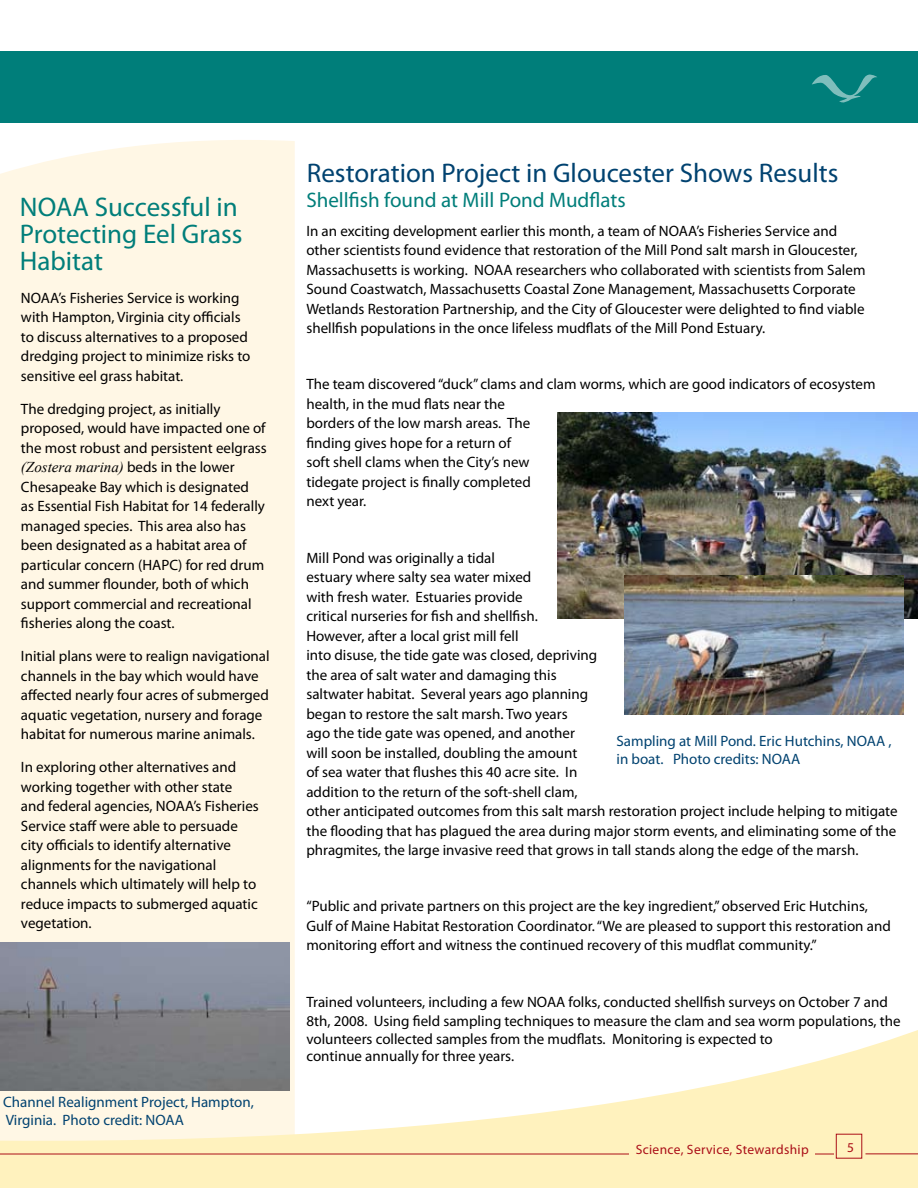
<style>
.page{position:relative;width:918px;height:1188px;background:#fff}
.page>*{position:absolute;margin:0;border:0;box-sizing:border-box;transform-origin:0 0}
.t1{font:27px "Myriad Pro";color:#004270}
.t2{font:27px/27px "Myriad Pro";color:#007e7a}
.t3{font:21px "Myriad Pro";color:#007e7a}
.t4{font:15px/19.5px "Myriad Pro";color:#000}
.t5{font:15px/18px "Myriad Pro";color:#004270}
.t6{font:italic 15px "Times New Roman";color:#000}
.t7{font:13.5px "Myriad Pro";letter-spacing:.025em;color:#ab0f18}
.s1{font-family:"Myriad Pro";font-style:normal}
</style>
<div class="page">
<div style="left:0;top:140px;width:295px;height:877px;background:#fff7e5"></div>
<div style="left:0;top:51px;width:918px;height:72px;background:#007e7a"></div>
<svg style="left:812px;top:74px;width:65px;height:29px"></svg>
<svg style="left:0;top:1017px;width:918px;height:171px;fill:#fff2be"></svg>
<hr style="left:0;top:1154px;width:834px;height:1px;background:#ab0f18">
<div style="left:630px;top:1144px;width:185px;height:18px;background:#fff2be"></div>
<img style="left:557px;top:412px;width:361px;height:207px">
<img style="left:0;top:943px;width:289px;height:147px">
<img style="left:625px;top:576px;width:278px;height:139px">
<hr style="left:866px;top:1154px;width:52px;height:1px;background:#ab0f18">
<h1 class="t2" style="left:20px;top:193px;width:224px;text-indent:75px">Successful in<br>Protecting Eel Grass<br>Habitat</h1>
<p class="t4" style="left:21px;top:288px;width:11px">NOAA</p>
<h1 class="t2" style="left:20px;top:193px;width:18px">NOAA</h1>
<p class="t4" style="left:21px;top:288px;width:231px;text-indent:38px">’s Fisheries Service is working with Hampton, Virginia city officials to discuss alternatives to a proposed dredging project to minimize risks to sensitive eel grass habitat.</p>
<p class="t4" style="left:21px;top:399px;width:247px">The dredging project, as initially proposed, would have impacted one of the most robust and persistent eelgrass</p>
<p class="t6" style="left:21px;top:457px;width:215px">(Zostera marina) <span class="s1">beds in the lower</span></p>
<p class="t4" style="left:21px;top:477px;width:245px">Chesapeake Bay which is designated as Essential Fish Habitat for 14 federally managed species. This area also has been designated as a habitat area of particular concern (HAPC) for red drum and summer flounder, both of which support commercial and recreational fisheries along the coast.</p>
<p class="t4" style="left:21px;top:646px;width:250px">I nitial plans were to realign navigational channels in the bay which would have affected nearly four acres of submerged aquatic vegetation, nursery and forage habitat for numerous marine animals.</p>
<p class="t4" style="left:21px;top:757px;width:217px">I n exploring other alternatives and working together with other state and federal agencies, NOAA</p>
<p class="t4" style="left:21px;top:796px;width:239px;text-indent:173px">’s Fisheries<br>Service staff were able to persuade city officials to identify alternative alignments for the navigational channels which ultimately will help to reduce impacts to submerged aquatic vegetation.</p>
<p class="t5" style="left:3px;top:1093px;width:252px">Channel Realignment Project, Hampton,<br>Virginia. Photo credit: NOAA</p>
<h1 class="t1" style="left:307px;top:157px;width:533px">Restoration Project in Gloucester Shows Results</h1>
<h2 class="t3" style="left:306px;top:187px;width:321px">Shellfish found at Mill Pond Mudflats</h2>
<p class="t4" style="left:306px;top:220px;width:363px">I n an exciting development earlier this month, a team of NOAA</p>
<p class="t4" style="left:306px;top:220px;width:553px;text-indent:390px">’s Fisheries Service and other scientists found evidence that restoration of the Mill Pond salt marsh in Gloucester,<br>Massachusetts is working. NOAA</p>
<p class="t4" style="left:306px;top:259px;width:561px;text-indent:209px">researchers who collaborated with scientists from Salem Sound Coastwatch, Massachusetts Coastal Zone Management, Massachusetts Corporate Wetlands Restoration Partnership, and the City of Gloucester were delighted to find viable shellfish populations in the once lifeless mudflats of the Mill Pond Estuary.</p>
<p class="t4" style="left:306px;top:374px;width:571px">The team discovered “duck” clams and clam worms, which are good indicators of ecosystem health, in the mud flats near the<br>borders of the low marsh areas. The<br>finding gives hope for a return of<br>soft shell clams when the City’s new<br>tidegate project is finally completed<br>next year.</p>
<p class="t4" style="left:306px;top:548px;width:593px">Mill Pond was originally a tidal<br>estuary where salty sea water mixed<br>with fresh water. Estuaries provide<br>critical nurseries for fish and shellfish.<br>However, after a local grist mill fell<br>into disuse, the tide gate was closed, depriving<br>the area of salt water and damaging this<br>saltwater habitat. Several years ago planning<br>began to restore the salt marsh. Two years<br>ago the tide gate was opened, and another<br>will soon be installed, doubling the amount<br>of sea water that flushes this 40 acre site. I n<br>addition to the return of the soft-shell clam,<br>other anticipated outcomes from this salt marsh restoration project include helping to mitigate the flooding that has plagued the area during major storm events, and eliminating some of the phragmites, the large invasive reed that grows in tall stands along the edge of the marsh.</p>
<p class="t5" style="left:616px;top:732px;width:241px">Sampling at Mill Pond. Eric Hutchins, NOAA</p>
<p class="t5" style="left:888px;top:732px;width:5px">,</p>
<p class="t5" style="left:616px;top:750px;width:156px">in boat. Photo credits: NOAA</p>
<p class="t4" style="left:306px;top:896px;width:586px">“Public and private partners on this project are the key ingredient,” observed Eric Hutchins,<br>Gulf of Maine Habitat Restoration Coordinator. “We are pleased to support this restoration and monitoring effort and witness the continued recovery of this mudflat community.”</p>
<p class="t4" style="left:306px;top:992px;width:231px">Trained volunteers, including a few NOAA</p>
<p class="t4" style="left:306px;top:992px;width:596px;text-indent:262px">folks, conducted shellfish surveys on October 7 and<br>8th, 2008. Using field sampling techniques to measure the clam and sea worm populations, the</p>
<p class="t4" style="left:306px;top:1030px;width:468px;line-height:17.7px">volunteers collected samples from the mudflats. Monitoring is expected to continue annually for three years.</p>
<p class="t7" style="left:636px;top:1141px;width:174px">Science, Service, Stewardship</p>
<p class="t7" style="left:847px;top:1139px;width:8px">5</p>
</div>
